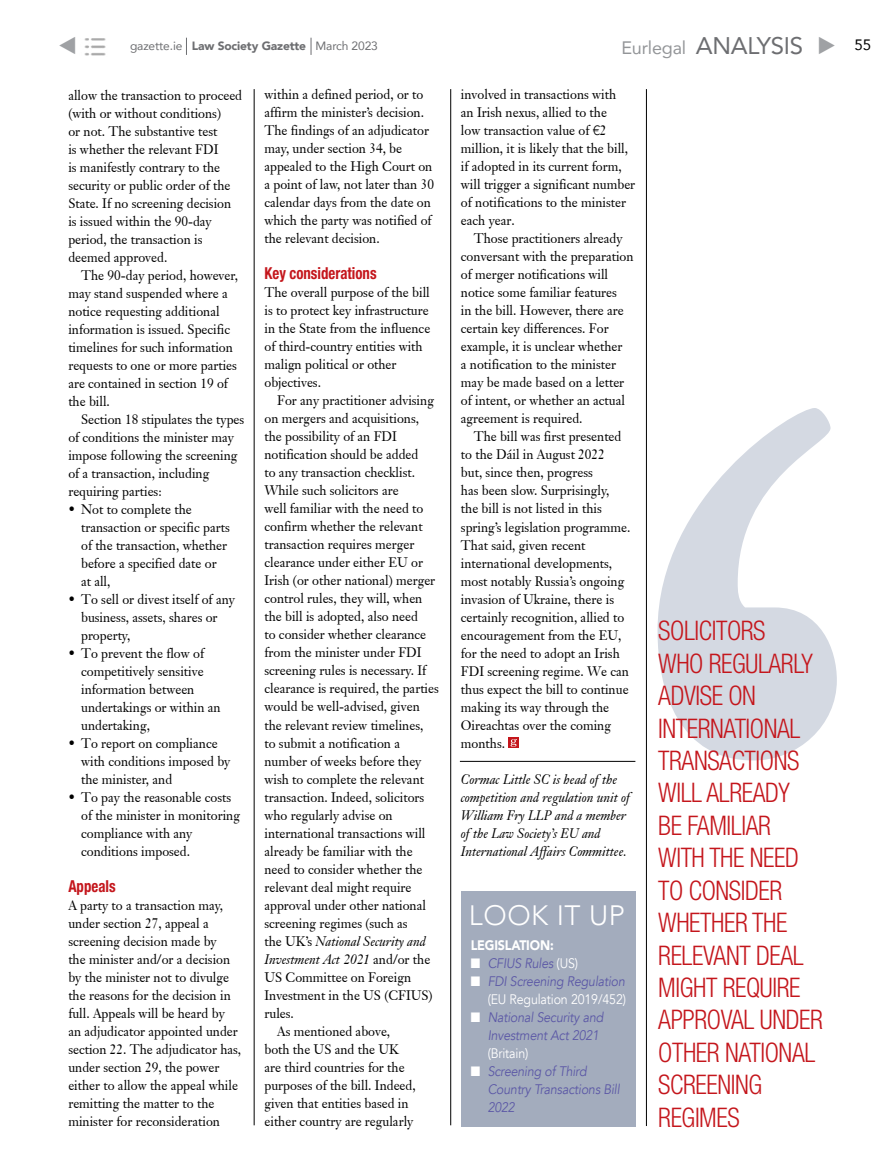
<style>
.page{position:relative;width:893px;height:1170px;background:#fff}
.page>*{position:absolute;margin:0;border:0;box-sizing:border-box;transform-origin:0 0}
.t1{font:300 27.9px "Avenir";letter-spacing:.02em;color:#fff}
.t2{font:300 condensed 27px/32.4px "Helvetica Neue LT";letter-spacing:-.015em;color:#c4161c;scale:.95 1}
.t3{font:18px "Avenir";letter-spacing:-.01em;color:#939598}
.t4{font:700 condensed 16.5px "Helvetica Neue LT";color:#c4161c;scale:.9 1}
.t5{font:15px "Avenir";color:#000}
.t6{font:italic 13.8px/18px "Avenir";letter-spacing:-.01em;color:#5b57a6;scale:.9 1}
.t7{font:900 13.8px "Avenir";letter-spacing:-.01em;color:#fff;scale:.9 1}
.t8{font:13.8px "Avenir";letter-spacing:-.01em;color:#fff;scale:.9 1}
.t9{font:13.5px/18px "Janson S Si";color:#000;scale:.95 1}
.t10{font:italic 13.5px/18px "Janson S Si";color:#000;scale:.95 1}
.t11{font:12px "Avenir";letter-spacing:-.01em;color:#6d6e71}
.s1{font-size:24px;color:#6d6e71}
.s2{font-weight:900}
.s3{font-style:normal}
.s4{font-family:"Helvetica Neue";font-weight:300}
.s5{color:#fff}
.s6{font-style:normal;color:#fff}
</style>
<div class="page">
<svg style="left:186px;top:38px;width:1px;height:17px"></svg>
<svg style="left:311px;top:38px;width:1px;height:17px"></svg>
<img style="left:84px;top:38px;width:22px;height:18px">
<div style="left:461px;top:891px;width:175px;height:235px;background:#a3acbd"></div>
<hr style="left:254px;top:89px;width:1px;height:1036px;background:#000">
<hr style="left:450px;top:89px;width:1px;height:1036px;background:#000">
<hr style="left:646px;top:89px;width:1px;height:1036px;background:#000">
<hr style="left:460px;top:761px;width:175px;height:1px;background:#000">
<div style="left:508px;top:737px;width:11px;height:10px;background:#c4161c"></div>
<svg style="left:511px;top:739px;width:6px;height:7px"></svg>
<svg style="left:657px;top:408px;width:180px;height:352px;fill:#d4d9e2"></svg>
<h3 class="t3" style="left:621px;top:34px;width:183px">Eurlegal <span class="s1">ANALYSIS</span></h3>
<p class="t11" style="left:130px;top:36px;width:249px">gazette.ie <span class="s2">Law Society Gazette</span> March 2023</p>
<p class="t5" style="left:854px;top:33px;width:18px">55</p>
<p class="t9" style="left:68px;top:86px;width:184px">allow the transaction to proceed (with or without conditions)<br>or not. The substantive test<br>is whether the relevant FDI<br>is manifestly contrary to the security or public order of the<br>State. If no screening decision is issued within the 90-day period, the transaction is deemed approved.</p>
<p class="t9" style="left:68px;top:266px;width:180px;text-indent:13px">The 90-day period, however, may stand suspended where a notice requesting additional information is issued. Specific timelines for such information requests to one or more parties are contained in section 19 of the bill.</p>
<p class="t9" style="left:68px;top:410px;width:187px;text-indent:13px">Section 18 stipulates the types of conditions the minister may impose following the screening of a transaction, including requiring parties:</p>
<p class="t9" style="left:81px;top:500px;width:158px;text-indent:-13px">• Not to complete the transaction or specific parts of the transaction, whether before a specified date or at all,</p>
<p class="t9" style="left:81px;top:590px;width:163px;text-indent:-13px">• To sell or divest itself of any business, assets, shares or property,</p>
<p class="t9" style="left:81px;top:644px;width:149px;text-indent:-13px">• To prevent the flow of competitively sensitive information between undertakings or within an undertaking,</p>
<p class="t9" style="left:81px;top:734px;width:159px;text-indent:-13px">• To report on compliance with conditions imposed by the minister, and</p>
<p class="t9" style="left:81px;top:788px;width:169px;text-indent:-13px">• To pay the reasonable costs of the minister in monitoring compliance with any conditions imposed.</p>
<p class="t4" style="left:68px;top:876px;width:54px">Appeals</p>
<p class="t9" style="left:68px;top:896px;width:183px">A party to a transaction may, under section 27, appeal a screening decision made by<br>the minister and/or a decision by the minister not to divulge the reasons for the decision in full. Appeals will be heard by<br>an adjudicator appointed under section 22. The adjudicator has, under section 29, the power either to allow the appeal while remitting the matter to the minister for reconsideration</p>
<p class="t9" style="left:264px;top:85px;width:180px">within a defined period, or to affirm the minister’s decision.<br>The findings of an adjudicator may, under section 34, be appealed to the High Court on a point of law, not later than 30 calendar days from the date on which the party was notified of the relevant decision.</p>
<p class="t4" style="left:264px;top:263px;width:126px">Key considerations</p>
<p class="t9" style="left:264px;top:283px;width:176px">The overall purpose of the bill is to protect key infrastructure in the State from the influence of third-country entities with malign political or other objectives.</p>
<p class="t9" style="left:277px;top:391px;width:166px">For any practitioner advising</p>
<p class="t9" style="left:264px;top:409px;width:164px">on mergers and acquisitions,</p>
<p class="t9" style="left:264px;top:427px;width:141px">the possibility of an FDI</p>
<p class="t9" style="left:264px;top:445px;width:163px">notification should be added</p>
<p class="t9" style="left:264px;top:463px;width:160px">to any transaction checklist.</p>
<p class="t9" style="left:264px;top:481px;width:143px">While such solicitors are</p>
<p class="t9" style="left:264px;top:499px;width:169px">well familiar with the need to</p>
<p class="t9" style="left:264px;top:517px;width:168px">confirm whether the relevant</p>
<p class="t9" style="left:264px;top:535px;width:159px">transaction requires merger</p>
<p class="t9" style="left:264px;top:553px;width:168px">clearance under either EU or</p>
<p class="t9" style="left:264px;top:571px;width:181px">Irish (or other national) merger</p>
<p class="t9" style="left:264px;top:589px;width:168px">control rules, they will, when</p>
<p class="t9" style="left:264px;top:607px;width:163px">the bill is adopted, also need</p>
<p class="t9" style="left:264px;top:625px;width:172px">to consider whether clearance</p>
<p class="t9" style="left:264px;top:643px;width:167px">from the minister under FDI</p>
<p class="t9" style="left:264px;top:661px;width:172px">screening rules is necessary. If</p>
<p class="t9" style="left:264px;top:679px;width:185px">clearance is required, the parties</p>
<p class="t9" style="left:264px;top:697px;width:165px">would be well-advised, given</p>
<p class="t9" style="left:264px;top:715px;width:169px">the relevant review timelines,</p>
<p class="t9" style="left:264px;top:733px;width:144px">to submit a notification a</p>
<p class="t9" style="left:264px;top:751px;width:167px">number of weeks before they</p>
<p class="t9" style="left:264px;top:769px;width:169px">wish to complete the relevant</p>
<p class="t9" style="left:264px;top:787px;width:170px">transaction. Indeed, solicitors</p>
<p class="t9" style="left:264px;top:805px;width:136px">who regularly advise on</p>
<p class="t9" style="left:264px;top:823px;width:171px">international transactions will</p>
<p class="t9" style="left:264px;top:841px;width:157px">already be familiar with the</p>
<p class="t9" style="left:264px;top:859px;width:168px">need to consider whether the</p>
<p class="t9" style="left:264px;top:877px;width:156px">relevant deal might require</p>
<p class="t9" style="left:264px;top:895px;width:171px">approval under other national</p>
<p class="t9" style="left:264px;top:913px;width:152px">screening regimes (such as</p>
<p class="t10" style="left:264px;top:931px;width:171px"><span class="s3">the UK’s</span> National Security and</p>
<p class="t10" style="left:264px;top:949px;width:176px">Investment Act 2021 <span class="s3">and/or the</span></p>
<p class="t9" style="left:264px;top:967px;width:156px">US Committee on Foreign</p>
<p class="t9" style="left:264px;top:985px;width:178px">Investment in the US (CFIUS)</p>
<p class="t9" style="left:264px;top:1003px;width:32px">rules.</p>
<p class="t9" style="left:277px;top:1021px;width:120px">As mentioned above,</p>
<p class="t9" style="left:264px;top:1039px;width:143px">both the US and the UK</p>
<p class="t9" style="left:264px;top:1057px;width:149px">are third countries for the</p>
<p class="t9" style="left:264px;top:1075px;width:161px">purposes of the bill. Indeed,</p>
<p class="t9" style="left:264px;top:1093px;width:153px">given that entities based in</p>
<p class="t9" style="left:264px;top:1111px;width:158px">either country are regularly</p>
<p class="t9" style="left:461px;top:85px;width:185px">involved in transactions with<br>an Irish nexus, allied to the<br>low transaction value of <span class="s4">€</span>2 million, it is likely that the bill, if adopted in its current form, will trigger a significant number of notifications to the minister each year.</p>
<p class="t9" style="left:461px;top:229px;width:183px;text-indent:13px">Those practitioners already conversant with the preparation of merger notifications will notice some familiar features<br>in the bill. However, there are certain key differences. For example, it is unclear whether<br>a notification to the minister may be made based on a letter of intent, or whether an actual agreement is required.</p>
<p class="t9" style="left:461px;top:427px;width:180px;text-indent:13px">The bill was first presented to the Dáil in August 2022<br>but, since then, progress<br>has been slow. Surprisingly,<br>the bill is not listed in this spring’s legislation programme.<br>That said, given recent international developments, most notably Russia’s ongoing invasion of Ukraine, there is certainly recognition, allied to encouragement from the EU, for the need to adopt an Irish<br>FDI screening regime. We can thus expect the bill to continue making its way through the<br>Oireachtas over the coming months.</p>
<p class="t10" style="left:461px;top:770px;width:179px">Cormac Little SC is head of the competition and regulation unit of<br>William Fry LLP and a member of the Law Society’s EU and<br>International Affairs Committee.</p>
<h1 class="t1" style="left:469px;top:898px;width:157px">LOOK IT UP</h1>
<p class="t7" style="left:471px;top:933px;width:94px">LEGISLATION:</p>
<p class="t6" style="left:471px;top:954px;width:121px"><span class="s5">■</span> CFIUS Rules <span class="s6">(US)</span></p>
<p class="t6" style="left:471px;top:972px;width:174px;text-align:right"><span class="s5">■</span> FDI Screening Regulation <span class="s6">(EU Regulation 2019/452)</span></p>
<p class="t6" style="left:488px;top:1008px;width:130px;text-indent:-17px"><span class="s5">■</span> National Security and<br>Investment Act 2021</p>
<p class="t8" style="left:488px;top:1045px;width:47px">(Britain)</p>
<p class="t6" style="left:488px;top:1062px;width:148px;text-indent:-17px"><span class="s5">■</span> Screening of Third<br>Country Transactions Bill<br>2022</p>
<h2 class="t2" style="left:658px;top:614px;width:175px">SOLICITORS<br>WHO REGULARLY<br>ADVISE ON<br>INTERNATIONAL<br>TRANSACTIONS<br>WILL ALREADY<br>BE FAMILIAR<br>WITH THE NEED<br>TO CONSIDER<br>WHETHER THE<br>RELEVANT DEAL<br>MIGHT REQUIRE<br>APPROVAL UNDER<br>OTHER NATIONAL<br>SCREENING<br>REGIMES</h2>
</div>
